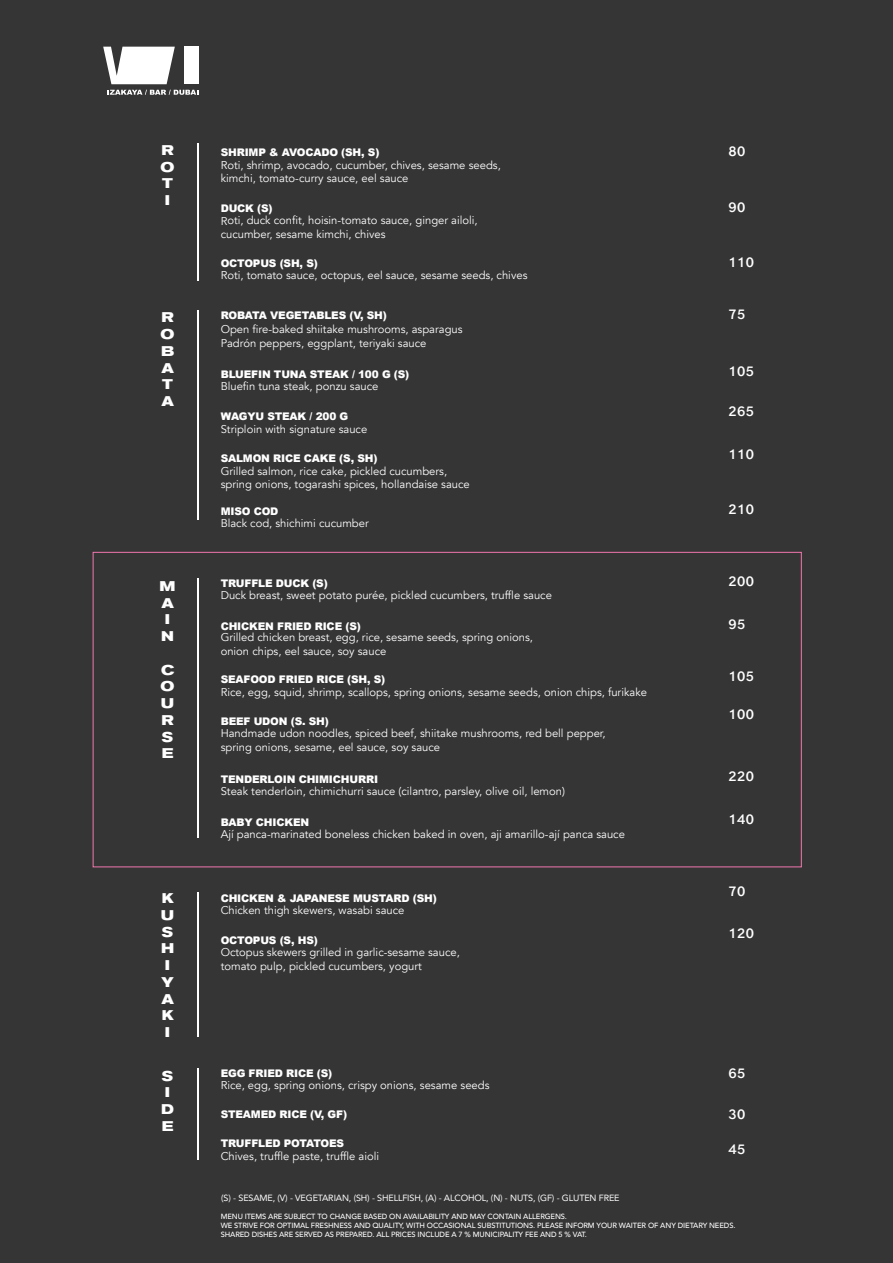
<style>
.page{position:relative;width:893px;height:1263px;background:#363536}
.page>*{position:absolute;margin:0;border:0;box-sizing:border-box;transform-origin:0 0}
.t1{font:18.3px/35.1px "Arial Hebrew";letter-spacing:-.015em;color:#fff}
.t2{font:700 expanded 13.95px/16.8px "Akzidenz Grotesk Pro";color:#fff}
.t3{font:11.25px/13.5px "Avenir";color:#fff}
.t4{font:900 10.5px "Arial";letter-spacing:-.015em;color:#fff}
.t5{font:9px "Avenir";letter-spacing:-.015em;color:#fff}
.t6{font:500 7.5px/9px "Avenir";letter-spacing:-.015em;color:#fff}
</style>
<div class="page">
<hr style="left:197px;top:143px;width:2px;height:137px;background:#fff">
<hr style="left:198px;top:1068px;width:1px;height:92px;background:#fff">
<hr style="left:198px;top:311px;width:1px;height:209px;background:#fff">
<hr style="left:197px;top:579px;width:2px;height:259px;background:#fff">
<hr style="left:197px;top:892px;width:2px;height:145px;background:#fff">
<svg style="left:103px;top:47px;width:72px;height:37px"></svg>
<div style="left:184px;top:47px;width:14px;height:37px;background:#fff"></div>
<svg style="left:107px;top:90px;width:91px;height:5px"></svg>
<p class="t2" style="left:161px;top:141px;width:15px;text-align:center">R<br>O<br>T<br>I</p>
<p class="t2" style="left:161px;top:309px;width:15px;text-align:justify">R O B A T A</p>
<p class="t2" style="left:160px;top:577px;width:18px">M<br>A<br>I<br>N</p>
<p class="t2" style="left:161px;top:661px;width:15px;text-align:justify">C O U R S E</p>
<p class="t2" style="left:161px;top:889px;width:15px">K<br>U<br>S<br>H<br>I<br>Y<br>A<br>K<br>I</p>
<p class="t2" style="left:161px;top:1067px;width:14px">S<br>I<br>D<br>E</p>
<p class="t4" style="left:221px;top:145px;width:160px">SHRIMP &amp; AVOCADO (SH, S)</p>
<h1 class="t1" style="left:728px;top:134px;width:19px">80</h1>
<p class="t3" style="left:221px;top:158px;width:282px">Roti, shrimp, avocado, cucumber, chives, sesame seeds, kimchi, tomato-curry sauce, eel sauce</p>
<p class="t4" style="left:221px;top:201px;width:53px">DUCK (S)</p>
<h1 class="t1" style="left:728px;top:190px;width:19px">90</h1>
<p class="t3" style="left:221px;top:214px;width:259px">Roti, duck confit, hoisin-tomato sauce, ginger ailoli, cucumber, sesame kimchi, chives</p>
<p class="t4" style="left:221px;top:255px;width:99px">OCTOPUS (SH, S)</p>
<h1 class="t1" style="left:728px;top:244px;width:28px">110</h1>
<p class="t3" style="left:221px;top:269px;width:308px">Roti, tomato sauce, octopus, eel sauce, sesame seeds, chives</p>
<p class="t4" style="left:221px;top:308px;width:168px">ROBATA VEGETABLES (V, SH)</p>
<h1 class="t1" style="left:728px;top:296px;width:19px">75</h1>
<p class="t3" style="left:221px;top:323px;width:243px">Open fire-baked shiitake mushrooms, asparagus<br>Padrón peppers, eggplant, teriyaki sauce</p>
<p class="t4" style="left:221px;top:367px;width:190px">BLUEFIN TUNA STEAK / 100 G (S)</p>
<h1 class="t1" style="left:728px;top:354px;width:28px">105</h1>
<p class="t3" style="left:221px;top:380px;width:159px">Bluefin tuna steak, ponzu sauce</p>
<p class="t4" style="left:221px;top:409px;width:129px">WAGYU STEAK / 200 G</p>
<p class="t3" style="left:221px;top:422px;width:148px">Striploin with signature sauce</p>
<h1 class="t1" style="left:728px;top:394px;width:28px">265</h1>
<p class="t4" style="left:221px;top:451px;width:158px">SALMON RICE CAKE (S, SH)</p>
<h1 class="t1" style="left:728px;top:437px;width:28px">110</h1>
<p class="t3" style="left:221px;top:464px;width:251px">Grilled salmon, rice cake, pickled cucumbers, spring onions, togarashi spices, hollandaise sauce</p>
<p class="t4" style="left:221px;top:504px;width:59px">MISO COD</p>
<h1 class="t1" style="left:728px;top:492px;width:28px">210</h1>
<p class="t3" style="left:221px;top:517px;width:150px">Black cod, shichimi cucumber</p>
<p class="t4" style="left:221px;top:575px;width:109px">TRUFFLE DUCK (S)</p>
<h1 class="t1" style="left:728px;top:564px;width:28px">200</h1>
<p class="t3" style="left:221px;top:588px;width:333px">Duck breast, sweet potato purée, pickled cucumbers, truffle sauce</p>
<p class="t4" style="left:221px;top:618px;width:142px">CHICKEN FRIED RICE (S)</p>
<h1 class="t1" style="left:728px;top:607px;width:19px">95</h1>
<p class="t3" style="left:221px;top:631px;width:314px">Grilled chicken breast, egg, rice, sesame seeds, spring onions, onion chips, eel sauce, soy sauce</p>
<p class="t4" style="left:221px;top:672px;width:166px">SEAFOOD FRIED RICE (SH, S)</p>
<h1 class="t1" style="left:728px;top:659px;width:28px">105</h1>
<p class="t3" style="left:221px;top:685px;width:428px">Rice, egg, squid, shrimp, scallops, spring onions, sesame seeds, onion chips, furikake</p>
<p class="t4" style="left:221px;top:713px;width:110px">BEEF UDON (S. SH)</p>
<p class="t3" style="left:221px;top:727px;width:387px">Handmade udon noodles, spiced beef, shiitake mushrooms, red bell pepper, spring onions, sesame, eel sauce, soy sauce</p>
<h1 class="t1" style="left:728px;top:697px;width:28px">100</h1>
<p class="t4" style="left:221px;top:772px;width:159px">TENDERLOIN CHIMICHURRI</p>
<h1 class="t1" style="left:728px;top:759px;width:28px">220</h1>
<p class="t3" style="left:221px;top:785px;width:346px">Steak tenderloin, chimichurri sauce (cilantro, parsley, olive oil, lemon)</p>
<p class="t4" style="left:221px;top:814px;width:90px">BABY CHICKEN</p>
<h1 class="t1" style="left:728px;top:801px;width:28px">140</h1>
<p class="t3" style="left:221px;top:827px;width:406px">Ají panca-marinated boneless chicken baked in oven, aji amarillo-ají panca sauce</p>
<p class="t4" style="left:221px;top:890px;width:218px">CHICKEN &amp; JAPANESE MUSTARD (SH)</p>
<p class="t3" style="left:221px;top:904px;width:185px">Chicken thigh skewers, wasabi sauce</p>
<p class="t4" style="left:221px;top:932px;width:99px">OCTOPUS (S, HS)</p>
<p class="t3" style="left:221px;top:946px;width:241px">Octopus skewers grilled in garlic-sesame sauce, tomato pulp, pickled cucumbers, yogurt</p>
<p class="t4" style="left:221px;top:1066px;width:113px">EGG FRIED RICE (S)</p>
<p class="t4" style="left:221px;top:1107px;width:128px">STEAMED RICE (V, GF)</p>
<p class="t3" style="left:221px;top:1078px;width:270px">Rice, egg, spring onions, crispy onions, sesame seeds</p>
<p class="t4" style="left:221px;top:1136px;width:125px">TRUFFLED POTATOES</p>
<p class="t3" style="left:221px;top:1149px;width:160px">Chives, truffle paste, truffle aioli</p>
<h1 class="t1" style="left:728px;top:873px;width:19px">70</h1>
<h1 class="t1" style="left:728px;top:915px;width:28px">120</h1>
<h1 class="t1" style="left:728px;top:1056px;width:19px">65</h1>
<h1 class="t1" style="left:728px;top:1096px;width:19px">30<br>45</h1>
<p class="t5" style="left:221px;top:1191px;width:400px">(S) - SESAME, (V) - VEGETARIAN, (SH) - SHELLFISH, (A) - ALCOHOL, (N) - NUTS, (GF) - GLUTEN FREE</p>
<p class="t6" style="left:221px;top:1211px;width:516px">MENU ITEMS ARE SUBJECT TO CHANGE BASED ON AVAILABILITY AND MAY CONTAIN ALLERGENS.<br>WE STRIVE FOR OPTIMAL FRESHNESS AND QUALITY, WITH OCCASIONAL SUBSTITUTIONS. PLEASE INFORM YOUR WAITER OF ANY DIETARY NEEDS.<br>SHARED DISHES ARE SERVED AS PREPARED. ALL PRICES INCLUDE A 7 % MUNICIPALITY FEE AND 5 % VAT.</p>
</div>
